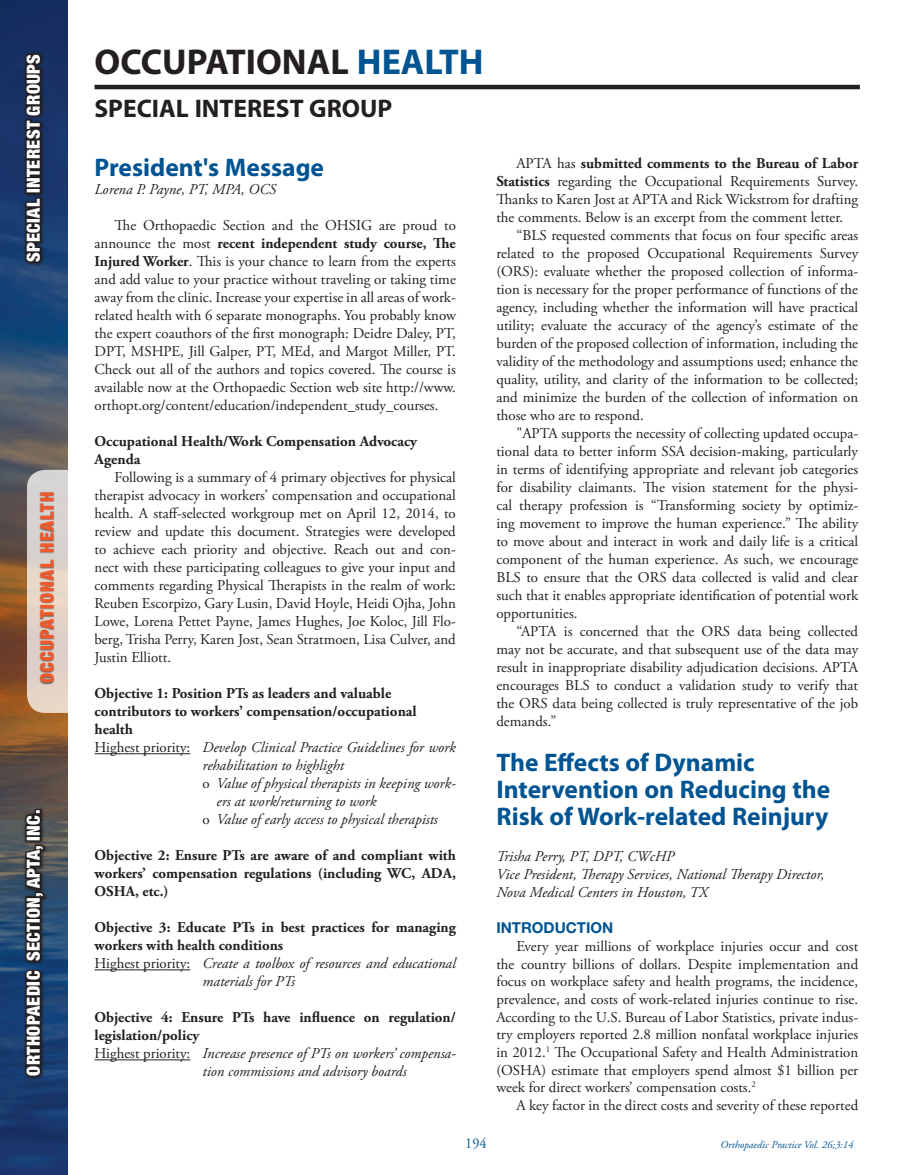
<style>
.page{position:relative;width:905px;height:1175px;background:#fff}
.page>*{position:absolute;margin:0;border:0;box-sizing:border-box;transform-origin:0 0}
.SIG_Header{font:700 36px "Myriad Pro";color:#231f20}
.SIG_SubHead_1{font:700 25.5px/27px "Myriad Pro";color:#005492}
.SIG_SubHead_1-2{font:700 25.5px "Myriad Pro";color:#231f20}
.SIG_Subhead_2{font:700 25.5px "Myriad Pro";color:#005492}
.t1{font:900 condensed 18px "Helvetica Neue LT Pro";letter-spacing:.02em;color:#fff}
.t2{font:900 condensed 18px "Helvetica Neue LT Pro";letter-spacing:.07em;color:#f1592a}
.BodyCopy{font:15px/18px "Adobe Garamond Pro";color:#231f20;text-align:justify}
.BodyCopy-2{font:italic 15px/18px "Adobe Garamond Pro";color:#231f20}
.BodyCopy-3{font:700 15px/18px "Adobe Garamond Pro";color:#231f20}
.Sub_Subhead{font:700 15px/18px "Adobe Garamond Pro";color:#231f20}
.Subhead{font:700 15px "Helvetica Neue LT Pro";color:#005492}
.t3{font:15px "Adobe Garamond Pro";color:#005492;scale:.95 1}
.t4{font:italic 10.5px "Adobe Garamond Pro";color:#005492}
.s1{color:#005492}
.s2{font-weight:700}
.s3{font-style:normal}
</style>
<div class="page">
<img style="left:0;top:0;width:68px;height:1174px">
<svg style="left:23px;top:806px;width:26px;height:275px"></svg>
<svg style="left:24px;top:843px;width:22px;height:282px;background:#222d3f"></svg>
<div style="left:25px;top:835px;width:16px;height:6px;border:3px solid #231f20"></div>
<svg style="left:24px;top:809px;width:19px;height:28px"></svg>
<div style="left:23px;top:50px;width:22px;height:217px;background:linear-gradient(to bottom,#1a2b58,#1b3b67)"></div>
<svg style="left:24px;top:51px;width:19px;height:214px;background:#21222c"></svg>
<svg style="left:27px;top:470px;width:67px;height:243px"></svg>
<div style="left:40px;top:492px;width:15px;height:192px;background:#231f20;opacity:.6"></div>
<hr style="left:94px;top:753px;width:96px;height:1px;background:#231f20">
<hr style="left:94px;top:969px;width:96px;height:1px;background:#231f20">
<hr style="left:94px;top:1059px;width:96px;height:1px;background:#231f20">
<hr style="left:94px;top:85px;width:765px;height:4px;background:#231f20">
<p class="t1" style="left:22px;top:262px;width:209px;rotate:-90deg">SPECIAL INTEREST GROUPS</p>
<p class="t2" style="left:36px;top:683px;width:193px;rotate:-90deg">OCCUPATIONAL HEALTH</p>
<p class="t1" style="left:22px;top:1075px;width:267px;rotate:-90deg">ORTHOPAEDIC SECTION, APTA, INC.</p>
<p class="SIG_Header" style="left:94px;top:39px;width:390px">OCCUPATIONAL <span class="s1">HEALTH</span></p>
<p class="SIG_SubHead_1-2" style="left:94px;top:92px;width:299px">SPECIAL INTEREST GROUP</p>
<p class="SIG_Subhead_2" style="left:94px;top:151px;width:231px">President's Message</p>
<p class="BodyCopy-2" style="left:94px;top:181px;width:183px">Lorena P. Payne, PT, MPA, OCS</p>
<p class="BodyCopy" style="left:94px;top:217px;width:363px;text-indent:20px">The Orthopaedic Section and the OHSIG are proud to announce the most <span class="s2">recent independent study course, The Injured Worker</span>. This is your chance to learn from the experts and add value to your practice without traveling or taking time away from the clinic. Increase your expertise in all areas of work&shy;related health with 6 separate monographs. You probably know the expert coauthors of the first monograph: Deidre Daley, PT, DPT, MSHPE, Jill Galper, PT, MEd, and Margot Miller, PT.<br>Check out all of the authors and topics covered. The course is available now at the Orthopaedic Section web site http://www. orthopt.org/content/education/independent_study_courses.</p>
<p class="Sub_Subhead" style="left:94px;top:432px;width:324px">Occupational Health/Work Compensation Advocacy<br>Agenda</p>
<p class="BodyCopy" style="left:94px;top:469px;width:363px;text-indent:20px">Following is a summary of 4 primary objectives for physical therapist advocacy in workers’ compensation and occupational health. A staff-selected workgroup met on April 12, 2014, to review and update this document. Strategies were developed to achieve each priority and objective. Reach out and con&shy;nect with these participating colleagues to give your input and comments regarding Physical Therapists in the realm of work:<br>Reuben Escorpizo, Gary Lusin, David Hoyle, Heidi Ojha, John Lowe, Lorena Pettet Payne, James Hughes, Joe Koloc, Jill Flo&shy;berg, Trisha Perry, Karen Jost, Sean Stratmoen, Lisa Culver, and Justin Elliott.</p>
<p class="Sub_Subhead" style="left:94px;top:684px;width:324px">Objective 1: Position PTs as leaders and valuable contributors to workers’ compensation/occupational health</p>
<p class="BodyCopy-2" style="left:94px;top:739px;width:363px;text-align:center"><span class="s3">Highest priority:</span> Develop Clinical Practice Guidelines for work rehabilitation to highlight</p>
<p class="BodyCopy-2" style="left:216px;top:775px;width:241px;text-indent:-14px"><span class="s3">o</span> Value of physical therapists in keeping work&shy;ers at work/returning to work</p>
<p class="BodyCopy-2" style="left:203px;top:811px;width:237px"><span class="s3">o</span> Value of early access to physical therapists</p>
<p class="BodyCopy-3" style="left:94px;top:846px;width:363px;text-align:justify">Objective 2: Ensure PTs are aware of and compliant with workers’ compensation regulations (including WC, ADA, OSHA, etc.)</p>
<p class="BodyCopy-3" style="left:94px;top:918px;width:363px">Objective 3: Educate PTs in best practices for managing workers with health conditions</p>
<p class="BodyCopy-2" style="left:202px;top:955px;width:255px;text-indent:-108px"><span class="s3">Highest priority:</span> Create a toolbox of resources and educational materials for PTs</p>
<p class="BodyCopy-3" style="left:94px;top:1008px;width:363px">Objective 4: Ensure PTs have influence on regulation/ legislation/policy</p>
<p class="BodyCopy-2" style="left:202px;top:1045px;width:255px;text-indent:-108px"><span class="s3">Highest priority:</span> Increase presence of PTs on workers’ compensa&shy;tion commissions and advisory boards</p>
<p class="BodyCopy" style="left:496px;top:154px;width:363px;text-indent:20px">APTA has <span class="s2">submitted comments to the Bureau of Labor Statistics</span> regarding the Occupational Requirements Survey.<br>Thanks to Karen Jost at APTA and Rick Wickstrom for drafting the comments. Below is an excerpt from the comment letter.</p>
<p class="BodyCopy" style="left:496px;top:226px;width:363px;text-indent:20px">“BLS requested comments that focus on four specific areas related to the proposed Occupational Requirements Survey (ORS): evaluate whether the proposed collection of informa&shy;tion is necessary for the proper performance of functions of the agency, including whether the information will have practical utility; evaluate the accuracy of the agency’s estimate of the burden of the proposed collection of information, including the validity of the methodology and assumptions used; enhance the quality, utility, and clarity of the information to be collected; and minimize the burden of the collection of information on those who are to respond.</p>
<p class="BodyCopy" style="left:496px;top:424px;width:363px;text-indent:20px">"APTA supports the necessity of collecting updated occupa&shy;tional data to better inform SSA decision-making, particularly in terms of identifying appropriate and relevant job categories for disability claimants. The vision statement for the physi&shy;cal therapy profession is “Transforming society by optimiz&shy;ing movement to improve the human experience.” The ability to move about and interact in work and daily life is a critical component of the human experience. As such, we encourage BLS to ensure that the ORS data collected is valid and clear such that it enables appropriate identification of potential work opportunities.</p>
<p class="BodyCopy" style="left:496px;top:622px;width:363px;text-indent:20px">“APTA is concerned that the ORS data being collected may not be accurate, and that subsequent use of the data may result in inappropriate disability adjudication decisions. APTA encourages BLS to conduct a validation study to verify that the ORS data being collected is truly representative of the job demands.”</p>
<p class="SIG_SubHead_1" style="left:496px;top:748px;width:335px">The Effects of Dynamic<br>Intervention on Reducing the<br>Risk of Work-related Reinjury</p>
<p class="BodyCopy-2" style="left:496px;top:847px;width:179px">Trisha Perry, PT, DPT, CWcHP</p>
<p class="BodyCopy-2" style="left:496px;top:865px;width:329px">Vice President, Therapy Services, National Therapy Director,</p>
<p class="BodyCopy-2" style="left:496px;top:883px;width:213px">Nova Medical Centers in Houston, TX</p>
<p class="Subhead" style="left:496px;top:918px;width:118px">INTRODUCTION</p>
<p class="BodyCopy" style="left:496px;top:937px;width:363px;text-indent:20px">Every year millions of workplace injuries occur and cost the country billions of dollars. Despite implementation and focus on workplace safety and health programs, the incidence, prevalence, and costs of work-related injuries continue to rise.<br>According to the U.S. Bureau of Labor Statistics, private indus&shy;try employers reported 2.8 million nonfatal workplace injuries in 2012.<sup>1</sup> The Occupational Safety and Health Administration (OSHA) estimate that employers spend almost $1 billion per week for direct workers’ compensation costs.<sup>2</sup></p>
<p class="BodyCopy" style="left:516px;top:1096px;width:343px">A key factor in the direct costs and severity of these reported</p>
<p class="t3" style="left:465px;top:1134px;width:24px">194</p>
<p class="t4" style="left:720px;top:1138px;width:134px">Orthopaedic Practice Vol. 26;3:14</p>
</div>
